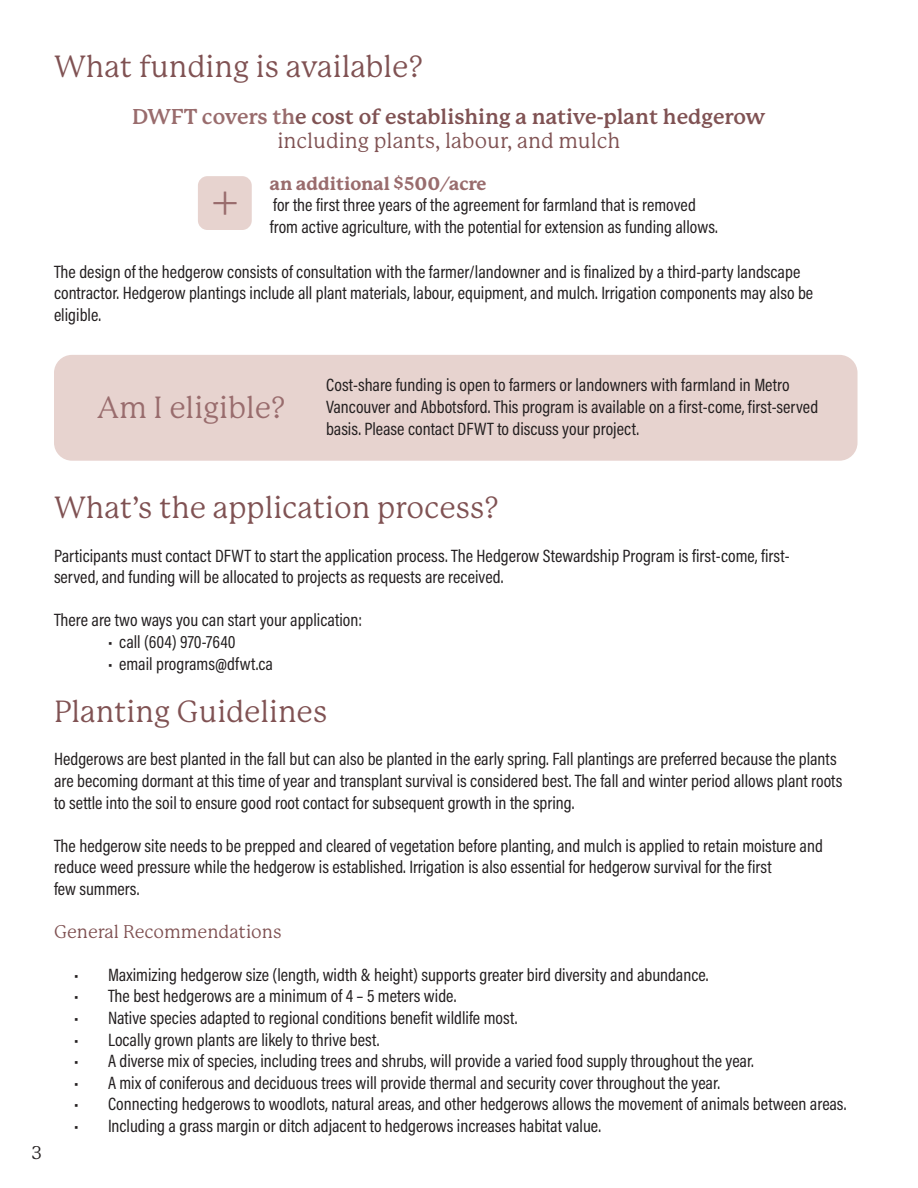
<style>
.page{position:relative;width:918px;height:1188px;background:#fff}
.page>*{position:absolute;margin:0;border:0;box-sizing:border-box;transform-origin:0 0}
.t1{font:44.4px "P22 Mackinac Pro";color:#996c6d}
.t2{font:30px "P22 Mackinac Pro";color:#805253}
.t3{font:30px "P22 Mackinac Pro";color:#996c6d}
.t4{font:700 21px/24px "P22 Mackinac Pro";color:#805253;text-align:center}
.t5{font:18px/21.6px "Acumin Pro Cond";color:#231f20}
.t6{font:18px "P22 Mackinac Pro";color:#805253}
.t7{font:800 18px "P22 Mackinac Pro";color:#996c6d}
.t8{font:18px "P22 Mackinac Pro";color:#231f20}
.s1{color:#996c6d}
.s2{font-weight:400}
</style>
<div class="page">
<div style="left:54px;top:355px;width:804px;height:106px;background:#e7d3cf;border-radius:18px"></div>
<div style="left:198px;top:176px;width:54px;height:54px;background:#e7d3cf;border-radius:10px"></div>
<h2 class="t2" style="left:54px;top:50px;width:371px">What funding is available?</h2>
<p class="t4" style="left:132px;top:105px;width:635px"><span class="s1">DWFT covers th</span>e cost of establishing a native-plant hedgerow <span class="s2">including plants, labour, and mulch</span></p>
<h1 class="t1" style="left:210px;top:178px;width:32px">+</h1>
<p class="t7" style="left:270px;top:173px;width:218px">an additional $500/acre</p>
<p class="t5" style="left:273px;top:194px;width:424px">for the first three years of the agreement for farmland that is removed</p>
<p class="t5" style="left:270px;top:215px;width:450px">from active agriculture, with the potential for extension as funding allows.</p>
<p class="t5" style="left:54px;top:260px;width:761px">The design of the hedgerow consists of consultation with the farmer/landowner and is finalized by a third-party landscape contractor. Hedgerow plantings include all plant materials, labour, equipment, and mulch. Irrigation components may also be eligible.</p>
<h2 class="t3" style="left:97px;top:391px;width:190px">Am I eligible?</h2>
<p class="t5" style="left:326px;top:374px;width:494px">Cost-share funding is open to farmers or landowners with farmland in Metro<br>Vancouver and Abbotsford. This program is available on a first-come, first-served basis. Please contact DFWT to discuss your project.</p>
<p class="t8" style="left:32px;top:1143px;width:12px">3</p>
<h2 class="t2" style="left:54px;top:491px;width:447px">What’s the application process?</h2>
<p class="t5" style="left:54px;top:544px;width:737px">Participants must contact DFWT to start the application process. The Hedgerow Stewardship Program is first-come, first&shy;served, and funding will be allocated to projects as requests are received.</p>
<p class="t5" style="left:54px;top:609px;width:310px">There are two ways you can start your application:</p>
<p class="t5" style="left:108px;top:631px;width:129px">• call (604) 970-7640</p>
<p class="t5" style="left:108px;top:652px;width:167px">• email programs@dfwt.ca</p>
<h2 class="t2" style="left:54px;top:695px;width:275px">Planting Guidelines</h2>
<p class="t5" style="left:54px;top:748px;width:790px">Hedgerows are best planted in the fall but can also be planted in the early spring. Fall plantings are preferred because the plants are becoming dormant at this time of year and transplant survival is considered best. The fall and winter period allows plant roots to settle into the soil to ensure good root contact for subsequent growth in the spring.</p>
<p class="t5" style="left:54px;top:834px;width:770px">The hedgerow site needs to be prepped and cleared of vegetation before planting, and mulch is applied to retain moisture and reduce weed pressure while the hedgerow is established. Irrigation is also essential for hedgerow survival for the first<br>few summers.</p>
<p class="t6" style="left:54px;top:921px;width:229px">General Recommendations</p>
<p class="t5" style="left:74px;top:963px;width:636px">• Maximizing hedgerow size (length, width &amp; height) supports greater bird diversity and abundance.</p>
<p class="t5" style="left:74px;top:985px;width:384px">• The best hedgerows are a minimum of 4 – 5 meters wide.</p>
<p class="t5" style="left:74px;top:1007px;width:445px">• Native species adapted to regional conditions benefit wildlife most.</p>
<p class="t5" style="left:74px;top:1028px;width:307px">• Locally grown plants are likely to thrive best.</p>
<p class="t5" style="left:74px;top:1050px;width:681px">• A diverse mix of species, including trees and shrubs, will provide a varied food supply throughout the year.</p>
<p class="t5" style="left:74px;top:1071px;width:647px">• A mix of coniferous and deciduous trees will provide thermal and security cover throughout the year.</p>
<p class="t5" style="left:74px;top:1093px;width:774px">• Connecting hedgerows to woodlots, natural areas, and other hedgerows allows the movement of animals between areas.</p>
<p class="t5" style="left:74px;top:1115px;width:528px">• Including a grass margin or ditch adjacent to hedgerows increases habitat value.</p>
</div>
